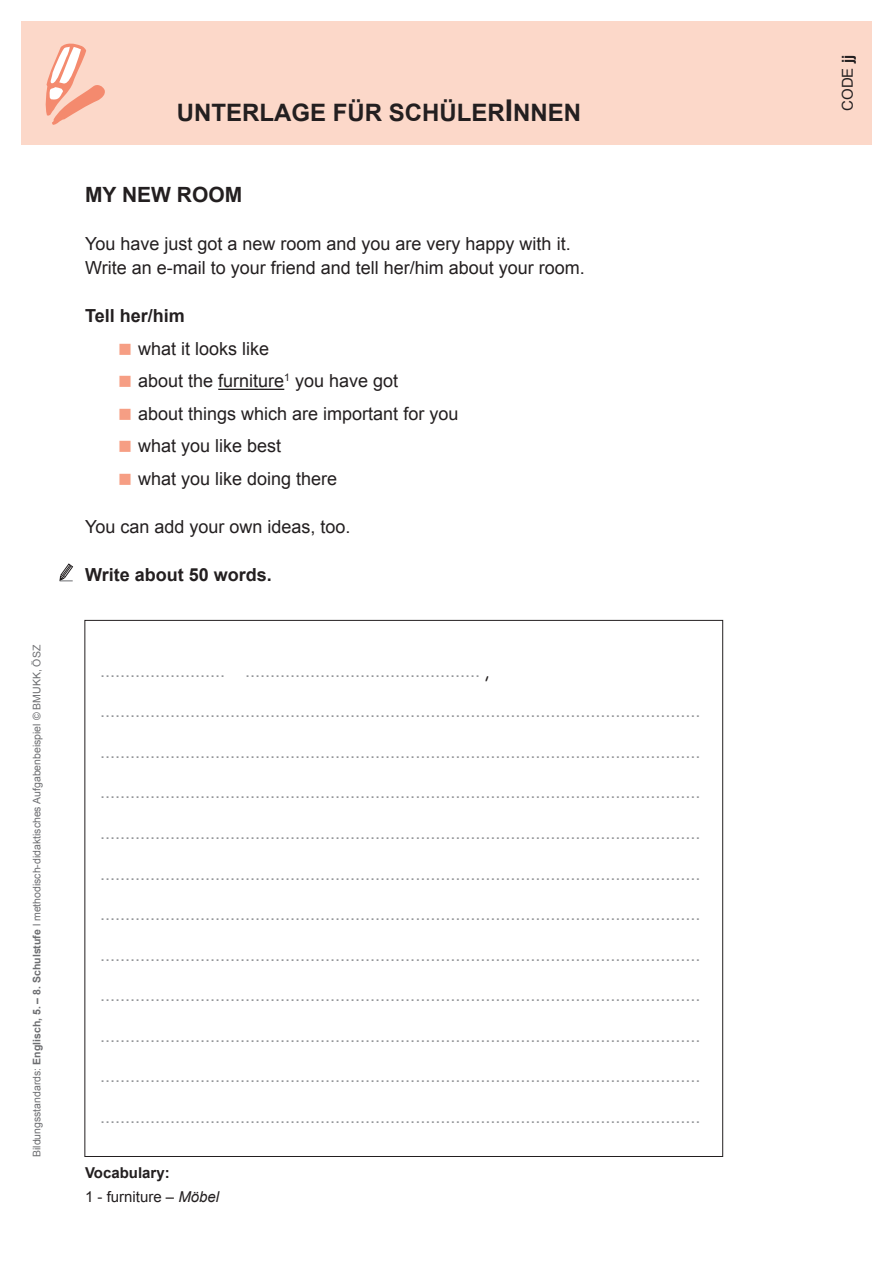
<style>
.page{position:relative;width:893px;height:1263px;background:#fff}
.page>*{position:absolute;margin:0;border:0;box-sizing:border-box;transform-origin:0 0}
.t1{font:700 24px "Arial";color:#231f20}
.t2{font:700 21px "Arial";color:#231f20}
.t3{font:18px "Arial";color:#939598}
.t4{font:18px/24px "Arial";color:#231f20}
.t5{font:700 18px "Arial";color:#231f20}
.t6{font:15px/24px "Arial";color:#231f20}
.t7{font:10.5px "Arial";color:#6c6d70}
.s1{font-weight:700}
.s2{font-size:30px}
.s3{color:#f69e84}
.s4{font-family:"Schuschri 95 0";font-size:21px;color:#231f20}
.s5{font-style:italic}
</style>
<div class="page">
<svg style="left:59px;top:563px;width:15px;height:19px"></svg>
<hr style="left:218px;top:389px;width:66px;height:1px;background:#231f20">
<div style="left:21px;top:21px;width:851px;height:124px;background:#fcd8c9"></div>
<svg style="left:45px;top:43px;width:60px;height:82px"></svg>
<p class="t7" style="left:30px;top:1157px;width:513px;rotate:-90deg">Bildungsstandards: <span class="s1">Englisch, 5. – 8. Schulstufe</span> l methodisch-didaktisches Aufgabenbeispiel © BMUKK, ÖSZ</p>
<h1 class="t1" style="left:177px;top:97px;width:406px">UNTERLAGE FÜR SCHÜLER<span class="s2">I</span>NNEN</h1>
<p class="t2" style="left:85px;top:181px;width:159px">MY NEW ROOM</p>
<p class="t4" style="left:85px;top:232px;width:501px">You have just got a new room and you are very happy with it.<br>Write an e-mail to your friend and tell her/him about your room.</p>
<p class="t5" style="left:85px;top:304px;width:101px">Tell her/him</p>
<p class="t4" style="left:119px;top:337px;width:152px"><span class="s3">■</span> what it looks like</p>
<p class="t4" style="left:119px;top:369px;width:281px"><span class="s3">■</span> about the furniture<sup>1</sup> you have got</p>
<p class="t4" style="left:119px;top:402px;width:341px"><span class="s3">■</span> about things which are important for you</p>
<p class="t4" style="left:119px;top:434px;width:164px"><span class="s3">■</span> what you like best</p>
<p class="t4" style="left:119px;top:467px;width:220px"><span class="s3">■</span> what you like doing there</p>
<p class="t4" style="left:85px;top:515px;width:267px">You can add your own ideas, too.</p>
<p class="t5" style="left:85px;top:563px;width:188px">Write about 50 words.</p>
<p class="t3" style="left:100px;top:659px;width:390px">......................... ............................................... <span class="s4">,</span></p>
<p class="t3" style="left:100px;top:699px;width:602px">........................................................................................................................</p>
<p class="t3" style="left:100px;top:740px;width:602px">........................................................................................................................</p>
<p class="t3" style="left:100px;top:780px;width:602px">........................................................................................................................</p>
<p class="t3" style="left:100px;top:821px;width:602px">........................................................................................................................</p>
<p class="t3" style="left:100px;top:861px;width:602px">........................................................................................................................</p>
<p class="t3" style="left:100px;top:902px;width:602px">........................................................................................................................</p>
<p class="t3" style="left:100px;top:942px;width:602px">........................................................................................................................</p>
<p class="t3" style="left:100px;top:983px;width:602px">........................................................................................................................</p>
<p class="t3" style="left:100px;top:1023px;width:602px">........................................................................................................................</p>
<p class="t3" style="left:100px;top:1064px;width:602px">........................................................................................................................</p>
<p class="t3" style="left:100px;top:1104px;width:602px">........................................................................................................................</p>
<p class="t6" style="left:85px;top:1161px;width:136px"><span class="s1">Vocabulary:<br></span>1 - furniture – <span class="s5">Möbel</span></p>
<p class="t6" style="left:836px;top:111px;width:58px;rotate:-90deg">CODE <span class="s1">jj</span></p>
</div>
